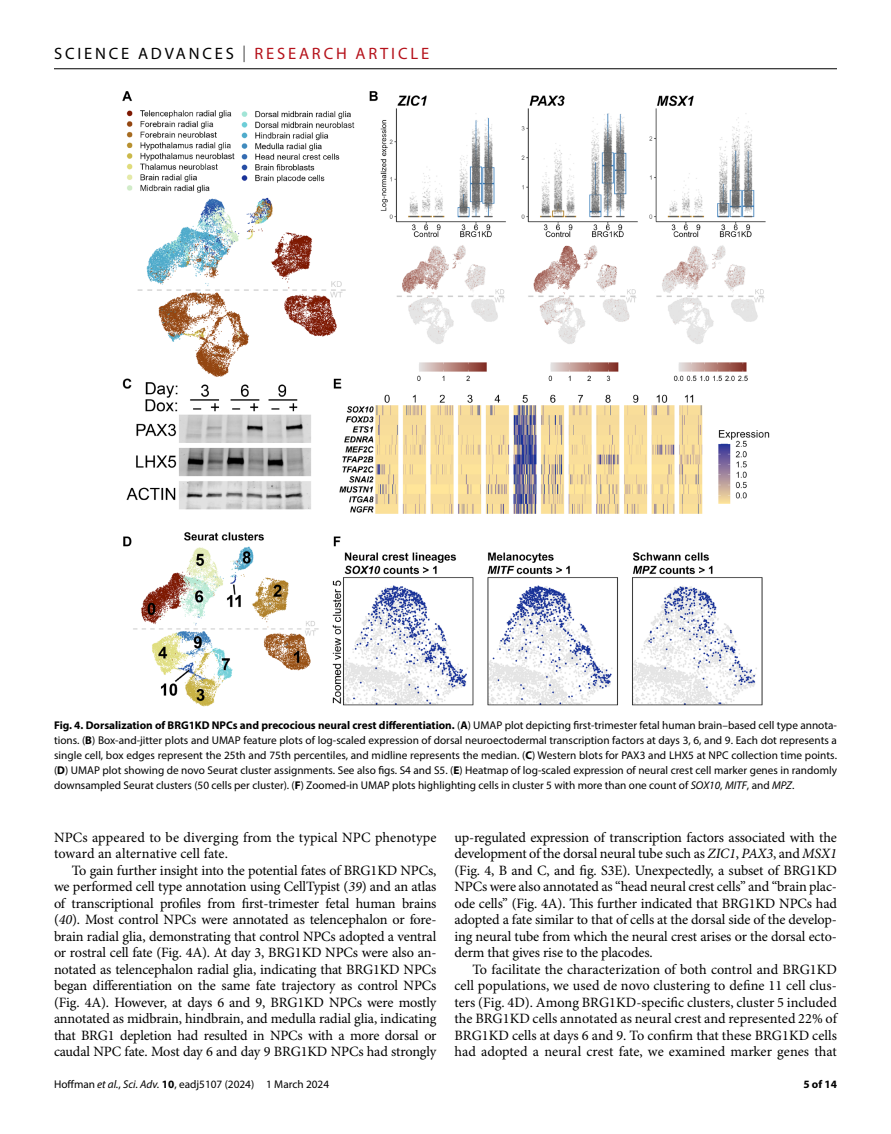
<style>
.page{position:relative;width:891px;height:1134px;background:#fff}
.page>*{position:absolute;margin:0;border:0;box-sizing:border-box;transform-origin:0 0}
.t1{font:16.5px "Myriad Pro";letter-spacing:.17em;color:#000}
.t2{font:14.25px/16.5px "Minion Pro";letter-spacing:-.005em;color:#000;text-align:justify}
.t3{font:11.25px/15px "Myriad Pro";color:#000;text-align:justify}
.t4{font:700 11.25px "Myriad Pro";color:#000}
.s1{font-weight:300}
.s2{color:#b5121b}
.s3{font-weight:700}
.s4{font-style:italic}
</style>
<div class="page">
<hr style="left:54px;top:68px;width:783px;height:1px;background:#000">
<img style="left:122px;top:91px;width:648px;height:615px">
<p class="t1" style="left:54px;top:44px;width:376px">Science Adva nces <span class="s1">|</span> <span class="s2">Resear ch Ar ticle</span></p>
<p class="t3" style="left:54px;top:718px;width:785px"><span class="s3">Fig. 4. Dorsalization of BRG1KD NPCs and precocious neural crest differentiation.</span> (<span class="s3">A</span>) UMAP plot depicting first-trimester fetal human brain–based cell type annota&shy;tions. (<span class="s3">B</span>) Box-and-jitter plots and UMAP feature plots of log-scaled expression of dorsal neuroectodermal transcription factors at days 3, 6, and 9. Each dot represents a single cell, box edges represent the 25th and 75th percentiles, and midline represents the median. (<span class="s3">C</span>) Western blots for PAX3 and LHX5 at NPC collection time points. (<span class="s3">D</span>) UMAP plot showing de novo Seurat cluster assignments. See also figs. S4 and S5. (<span class="s3">E</span>) Heatmap of log-scaled expression of neural crest cell marker genes in randomly downsampled Seurat clusters (50 cells per cluster). (<span class="s3">F</span>) Zoomed-in UMAP plots highlighting cells in cluster 5 with more than one count of <span class="s4">SOX10</span>, <span class="s4">MITF</span>, and <span class="s4">MPZ</span>.</p>
<p class="t2" style="left:54px;top:829px;width:384px">NPCs appeared to be diverging from the typical NPC phenotype toward an alternative cell fate.</p>
<p class="t2" style="left:54px;top:862px;width:384px;text-indent:18px">To gain further insight into the potential fates of BRG1KD NPCs, we performed cell type annotation using CellTypist (<span class="s4">39</span>) and an atlas of transcriptional profiles from first-trimester fetal human brains (<span class="s4">40</span>). Most control NPCs were annotated as telencephalon or fore&shy;brain radial glia, demonstrating that control NPCs adopted a ventral or rostral cell fate (Fig. 4A). At day 3, BRG1KD NPCs were also an&shy;notated as telencephalon radial glia, indicating that BRG1KD NPCs began differentiation on the same fate trajectory as control NPCs (Fig. 4A). However, at days 6 and 9, BRG1KD NPCs were mostly annotated as midbrain, hindbrain, and medulla radial glia, indicating that BRG1 depletion had resulted in NPCs with a more dorsal or caudal NPC fate. Most day 6 and day 9 BRG1KD NPCs had strongly</p>
<p class="t3" style="left:54px;top:1076px;width:277px">Hoffman <span class="s4">et al.</span>, <span class="s4">Sci. Adv.</span> <span class="s3">10</span>, eadj5107 (2024) 1 March 2024</p>
<p class="t2" style="left:454px;top:829px;width:384px">up-regulated expression of transcription factors associated with the development of the dorsal neural tube such as <span class="s4">ZIC1</span>, <span class="s4">PAX3</span>, and <span class="s4">MSX1 </span>(Fig. 4, B and C, and fig. S3E). Unexpectedly, a subset of BRG1KD NPCs were also annotated as “head neural crest cells” and “brain plac&shy;ode cells” (Fig. 4A). This further indicated that BRG1KD NPCs had adopted a fate similar to that of cells at the dorsal side of the develop&shy;ing neural tube from which the neural crest arises or the dorsal ecto&shy;derm that gives rise to the placodes.</p>
<p class="t2" style="left:454px;top:961px;width:384px;text-indent:18px">To facilitate the characterization of both control and BRG1KD cell populations, we used de novo clustering to define 11 cell clus&shy;ters (Fig. 4D). Among BRG1KD-specific clusters, cluster 5 included the BRG1KD cells annotated as neural crest and represented 22% of BRG1KD cells at days 6 and 9. To confirm that these BRG1KD cells had adopted a neural crest fate, we examined marker genes that</p>
<p class="t4" style="left:803px;top:1076px;width:35px">5 of 14</p>
</div>
